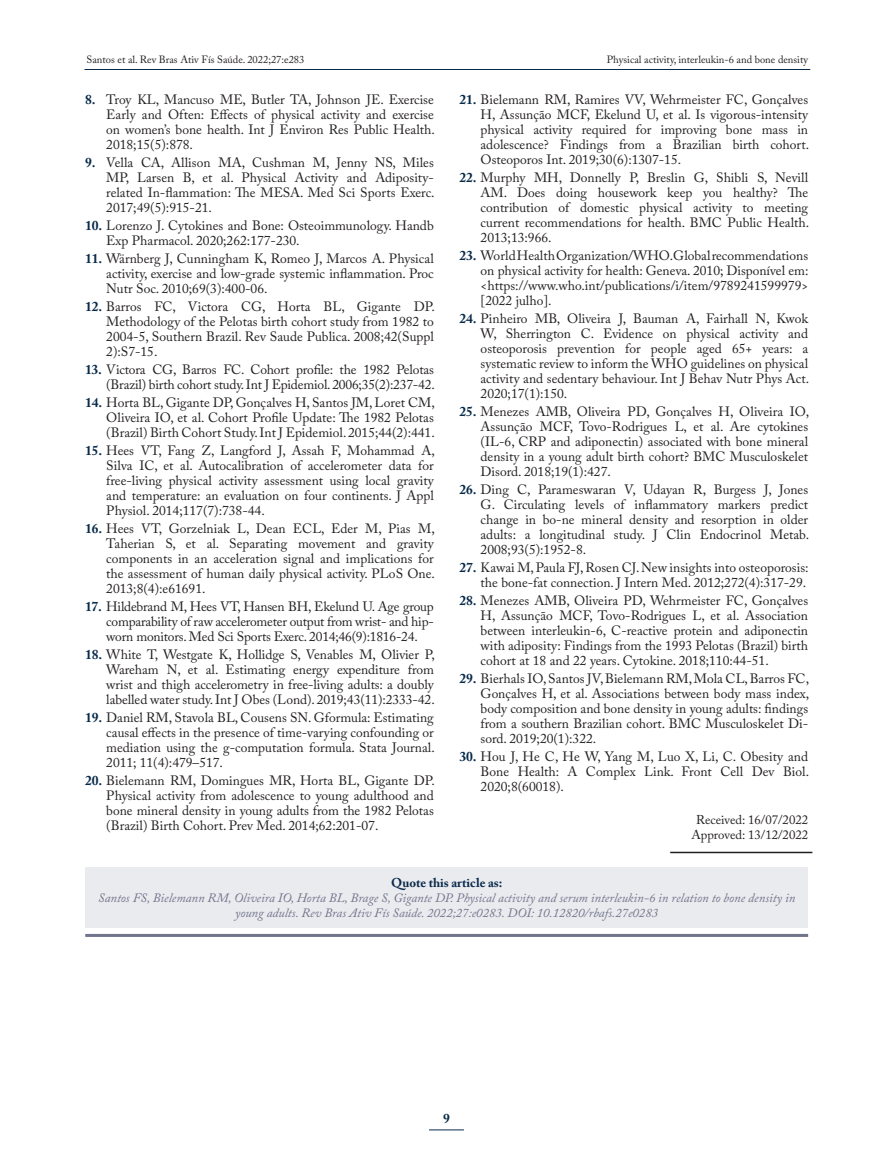
<style>
.page{position:relative;width:893px;height:1170px;background:#fff}
.page>*{position:absolute;margin:0;border:0;box-sizing:border-box;transform-origin:0 0}
.t1{font:13.5px/15px "Adobe Caslon Pro";color:#231f20;text-align:justify}
.t2{font:700 13.5px "Adobe Caslon Pro";color:#082a4a}
.t3{font:italic 12.75px/15px "Adobe Caslon Pro";color:#71758b;text-align:center}
.t4{font:12.75px/15px "Adobe Caslon Pro";color:#231f20;text-align:center}
.t5{font:700 12.75px "Adobe Caslon Pro";color:#082a4a}
.t6{font:10.5px "Adobe Caslon Pro";color:#231f20}
.s1{font-weight:700;color:#082a4a}
</style>
<div class="page">
<hr style="left:429px;top:1129px;width:35px;height:1px;background:#082a4a">
<hr style="left:84px;top:69px;width:726px;height:1px;background:#082a4a">
<div style="left:85px;top:866px;width:723px;height:61px;background:#eaebef"></div>
<hr style="left:85px;top:933px;width:723px;height:3px;background:#71758b">
<hr style="left:670px;top:851px;width:142px;height:2px;background:#231f20">
<p class="t6" style="left:87px;top:53px;width:219px">Santos et al. Rev Bras Ativ Fís Saúde. 2022;27:e283</p>
<p class="t6" style="left:607px;top:53px;width:203px">Physical activity, interleukin-6 and bone density</p>
<p class="t1" style="left:106px;top:91px;width:330px;text-indent:-21px"><span class="s1">8.</span> Troy KL, Mancuso ME, Butler TA, Johnson JE. Exercise Early and Often: Effects of physical activity and exercise on women’s bone health. Int J Environ Res Public Health.<br>2018;15(5):878.</p>
<p class="t1" style="left:106px;top:154px;width:330px;text-indent:-21px"><span class="s1">9.</span> Vella CA, Allison MA, Cushman M, Jenny NS, Miles MP, Larsen B, et al. Physical Activity and Adiposity&shy;related In-flammation: The MESA. Med Sci Sports Exerc.<br>2017;49(5):915-21.</p>
<p class="t1" style="left:106px;top:217px;width:329px;text-indent:-21px"><span class="s1">10.</span> Lorenzo J. Cytokines and Bone: Osteoimmunology. Handb<br>Exp Pharmacol. 2020;262:177-230.</p>
<p class="t1" style="left:106px;top:250px;width:329px;text-indent:-21px"><span class="s1">11.</span> Wärnberg J, Cunningham K, Romeo J, Marcos A. Physical activity, exercise and low-grade systemic inflammation. Proc Nutr Soc. 2010;69(3):400-06.</p>
<p class="t1" style="left:106px;top:298px;width:330px;text-indent:-21px"><span class="s1">12.</span> Barros FC, Victora CG, Horta BL, Gigante DP.<br>Methodology of the Pelotas birth cohort study from 1982 to 2004-5, Southern Brazil. Rev Saude Publica. 2008;42(Suppl 2):S7-15.</p>
<p class="t1" style="left:85px;top:361px;width:351px;text-align:right"><span class="s1">13.</span> Victora CG, Barros FC. Cohort profile: the 1982 Pelotas (Brazil) birth cohort study. Int J Epidemiol. 2006;35(2):237-42.</p>
<p class="t1" style="left:106px;top:394px;width:330px;text-indent:-21px"><span class="s1">14.</span> Horta BL, Gigante DP, Gonçalves H, Santos JM, Loret CM, Oliveira IO, et al. Cohort Profile Update: The 1982 Pelotas (Brazil) Birth Cohort Study. Int J Epidemiol. 2015;44(2):441.</p>
<p class="t1" style="left:106px;top:442px;width:330px;text-indent:-21px"><span class="s1">15.</span> Hees VT, Fang Z, Langford J, Assah F, Mohammad A, Silva IC, et al. Autocalibration of accelerometer data for free-living physical activity assessment using local gravity and temperature: an evaluation on four continents. J Appl Physiol. 2014;117(7):738-44.</p>
<p class="t1" style="left:106px;top:520px;width:330px;text-indent:-21px"><span class="s1">16.</span> Hees VT, Gorzelniak L, Dean ECL, Eder M, Pias M, Taherian S, et al. Separating movement and gravity components in an acceleration signal and implications for the assessment of human daily physical activity. PLoS One.<br>2013;8(4):e61691.</p>
<p class="t1" style="left:106px;top:598px;width:329px;text-indent:-21px"><span class="s1">17.</span> Hildebrand M, Hees VT, Hansen BH, Ekelund U. Age group comparability of raw accelerometer output from wrist- and hip&shy;worn monitors. Med Sci Sports Exerc. 2014;46(9):1816-24.</p>
<p class="t1" style="left:106px;top:646px;width:330px;text-indent:-21px"><span class="s1">18.</span> White T, Westgate K, Hollidge S, Venables M, Olivier P, Wareham N, et al. Estimating energy expenditure from wrist and thigh accelerometry in free-living adults: a doubly labelled water study. Int J Obes (Lond). 2019;43(11):2333-42.</p>
<p class="t1" style="left:106px;top:709px;width:330px;text-indent:-21px"><span class="s1">19.</span> Daniel RM, Stavola BL, Cousens SN. Gformula: Estimating causal effects in the presence of time-varying confounding or mediation using the g-computation formula. Stata Journal.<br>2011; 11(4):479–517.</p>
<p class="t1" style="left:106px;top:772px;width:330px;text-indent:-21px"><span class="s1">20.</span> Bielemann RM, Domingues MR, Horta BL, Gigante DP.<br>Physical activity from adolescence to young adulthood and bone mineral density in young adults from the 1982 Pelotas (Brazil) Birth Cohort. Prev Med. 2014;62:201-07.</p>
<p class="t1" style="left:481px;top:91px;width:330px;text-indent:-21px"><span class="s1">21.</span> Bielemann RM, Ramires VV, Wehrmeister FC, Gonçalves H, Assunção MCF, Ekelund U, et al. Is vigorous-intensity physical activity required for improving bone mass in adolescence? Findings from a Brazilian birth cohort.<br>Osteoporos Int. 2019;30(6):1307-15.</p>
<p class="t1" style="left:481px;top:169px;width:330px;text-indent:-21px"><span class="s1">22.</span> Murphy MH, Donnelly P, Breslin G, Shibli S, Nevill AM. Does doing housework keep you healthy? The contribution of domestic physical activity to meeting current recommendations for health. BMC Public Health.<br>2013;13:966.</p>
<p class="t1" style="left:481px;top:247px;width:329px;text-indent:-21px"><span class="s1">23.</span> World Health Organization/WHO. Global recommendations on physical activity for health: Geneva. 2010; Disponível em: &lt;https://www.who.int/publications/i/item/9789241599979&gt; [2022 julho].</p>
<p class="t1" style="left:481px;top:310px;width:330px;text-indent:-21px"><span class="s1">24.</span> Pinheiro MB, Oliveira J, Bauman A, Fairhall N, Kwok W, Sherrington C. Evidence on physical activity and osteoporosis prevention for people aged 65+ years: a systematic review to inform the WHO guidelines on physical activity and sedentary behaviour. Int J Behav Nutr Phys Act.<br>2020;17(1):150.</p>
<p class="t1" style="left:481px;top:403px;width:330px;text-indent:-21px"><span class="s1">25.</span> Menezes AMB, Oliveira PD, Gonçalves H, Oliveira IO, Assunção MCF, Tovo-Rodrigues L, et al. Are cytokines (IL-6, CRP and adiponectin) associated with bone mineral density in a young adult birth cohort? BMC Musculoskelet Disord. 2018;19(1):427.</p>
<p class="t1" style="left:481px;top:481px;width:330px;text-indent:-21px"><span class="s1">26.</span> Ding C, Parameswaran V, Udayan R, Burgess J, Jones G. Circulating levels of inflammatory markers predict change in bo-ne mineral density and resorption in older adults: a longitudinal study. J Clin Endocrinol Metab.<br>2008;93(5):1952-8.</p>
<p class="t1" style="left:459px;top:559px;width:351px;text-align:right"><span class="s1">27.</span> Kawai M, Paula FJ, Rosen CJ. New insights into osteoporosis: the bone-fat connection. J Intern Med. 2012;272(4):317-29.</p>
<p class="t1" style="left:481px;top:592px;width:329px;text-indent:-21px"><span class="s1">28.</span> Menezes AMB, Oliveira PD, Wehrmeister FC, Gonçalves H, Assunção MCF, Tovo-Rodrigues L, et al. Association between interleukin-6, C-reactive protein and adiponectin with adiposity: Findings from the 1993 Pelotas (Brazil) birth cohort at 18 and 22 years. Cytokine. 2018;110:44-51.</p>
<p class="t1" style="left:481px;top:670px;width:330px;text-indent:-21px"><span class="s1">29.</span> Bierhals IO, Santos JV, Bielemann RM, Mola CL, Barros FC, Gonçalves H, et al. Associations between body mass index, body composition and bone density in young adults: findings from a southern Brazilian cohort. BMC Musculoskelet Di&shy;sord. 2019;20(1):322.</p>
<p class="t1" style="left:481px;top:748px;width:330px;text-indent:-21px"><span class="s1">30.</span> Hou J, He C, He W, Yang M, Luo X, Li, C. Obesity and Bone Health: A Complex Link. Front Cell Dev Biol.<br>2020;8(60018).</p>
<p class="t4" style="left:691px;top:812px;width:118px">Received: 16/07/2022<br>Approved: 13/12/2022</p>
<p class="t5" style="left:391px;top:875px;width:113px">Quote this article as:</p>
<p class="t3" style="left:98px;top:889px;width:699px">Santos FS, Bielemann RM, Oliveira IO, Horta BL, Brage S, Gigante DP. Physical activity and serum interleukin-6 in relation to bone density in young adults. Rev Bras Ativ Fís Saúde. 2022;27:e0283. DOI: 10.12820/rbafs.27e0283</p>
<p class="t2" style="left:443px;top:1110px;width:8px">9</p>
</div>
